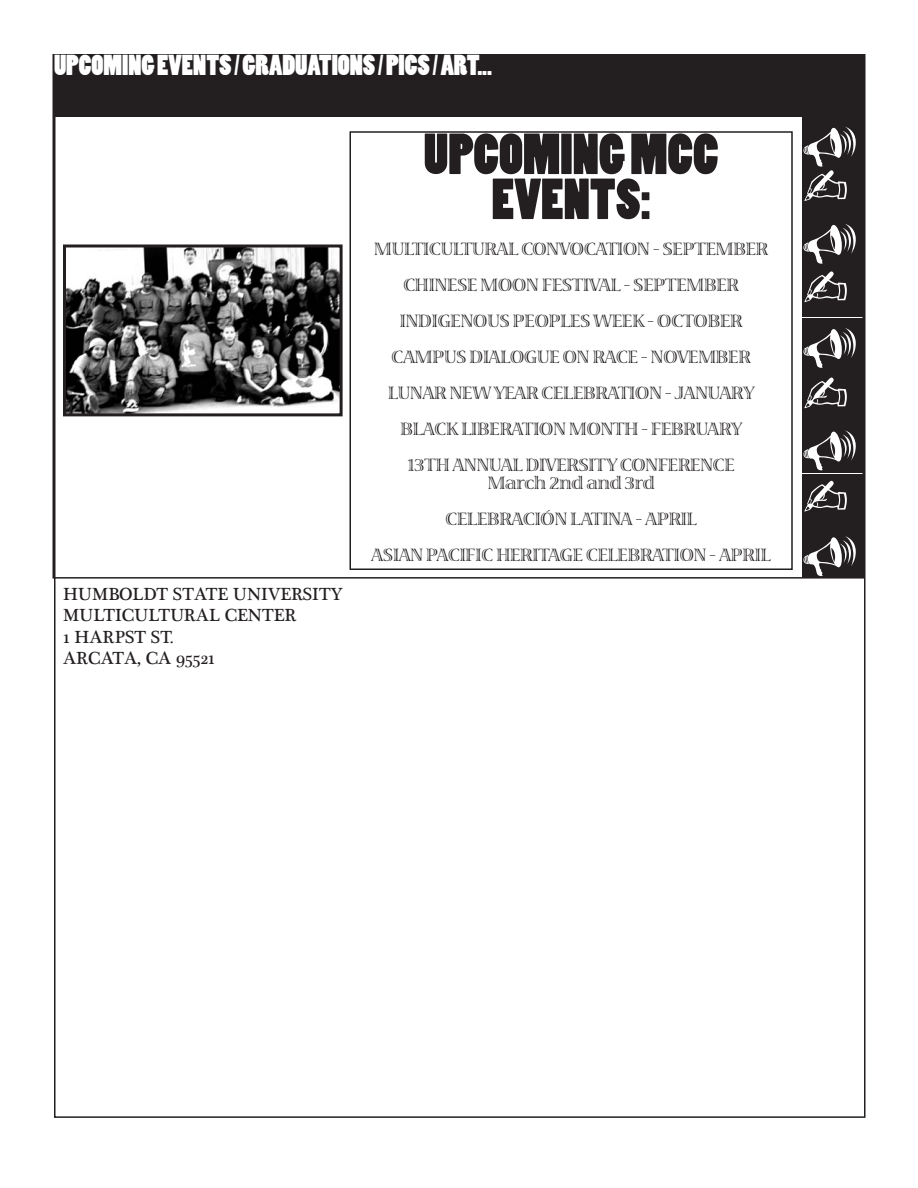
<style>
.page{position:relative;width:918px;height:1188px;background:#fff}
.page>*{position:absolute;margin:0;border:0;box-sizing:border-box;transform-origin:0 0}
.t1{font:54px/45px "Poplar Std";color:#231f20;text-align:center}
.t2{font:27px "Poplar Std";color:#fff}
.t3{font:18px/36px "Viva Std";color:#231f20;text-align:center}
.t4{font:18px/21.6px "Plantagenet Cherokee";color:#231f20}
</style>
<div class="page">
<div style="left:54px;top:54px;width:810px;height:63px;background:#231f20"></div>
<div style="left:803px;top:474px;width:61px;height:53px;background:#231f20"></div>
<div style="left:802px;top:421px;width:62px;height:52px;background:#231f20"></div>
<div style="left:803px;top:370px;width:61px;height:53px;background:#231f20"></div>
<div style="left:802px;top:318px;width:62px;height:52px;background:#231f20"></div>
<div style="left:803px;top:264px;width:61px;height:53px;background:#231f20"></div>
<div style="left:803px;top:163px;width:61px;height:53px;background:#231f20"></div>
<div style="left:802px;top:214px;width:62px;height:52px;background:#231f20"></div>
<div style="left:802px;top:117px;width:62px;height:47px;background:#231f20"></div>
<div style="left:802px;top:527px;width:62px;height:51px;background:#231f20"></div>
<img style="left:67px;top:248px;width:272px;height:164px">
<div style="left:63px;top:244px;width:280px;height:172px;border:3px solid #231f20"></div>
<div style="left:350px;top:131px;width:443px;height:439px;border:2px solid #231f20"></div>
<h2 class="t2" style="left:54px;top:50px;width:440px">UPCOMING EVENTS / GRADUATIONS / PICS / ART...</h2>
<p class="t4" style="left:63px;top:583px;width:281px">HUMBOLDT STATE UNIVERSITY<br>MULTICULTURAL CENTER<br>1 HARPST ST.<br>ARCATA, CA 95521</p>
<h1 class="t1" style="left:424px;top:134px;width:296px">UPCOMING MCC<br>EVENTS:</h1>
<p class="t3" style="left:374px;top:232px;width:395px">MULTICULTURAL CONVOCATION - SEPTEMBER CHINESE MOON FESTIVAL - SEPTEMBER INDIGENOUS PEOPLES WEEK - OCTOBER CAMPUS DIALOGUE ON RACE - NOVEMBER LUNAR NEW YEAR CELEBRATION - JANUARY BLACK LIBERATION MONTH - FEBRUARY<br>13TH ANNUAL DIVERSITY CONFERENCE</p>
<p class="t3" style="left:372px;top:466px;width:400px">March 2nd and 3rd<br>CELEBRACIÓN LATINA - APRIL<br>ASIAN PACIFIC HERITAGE CELEBRATION - APRIL</p>
</div>
